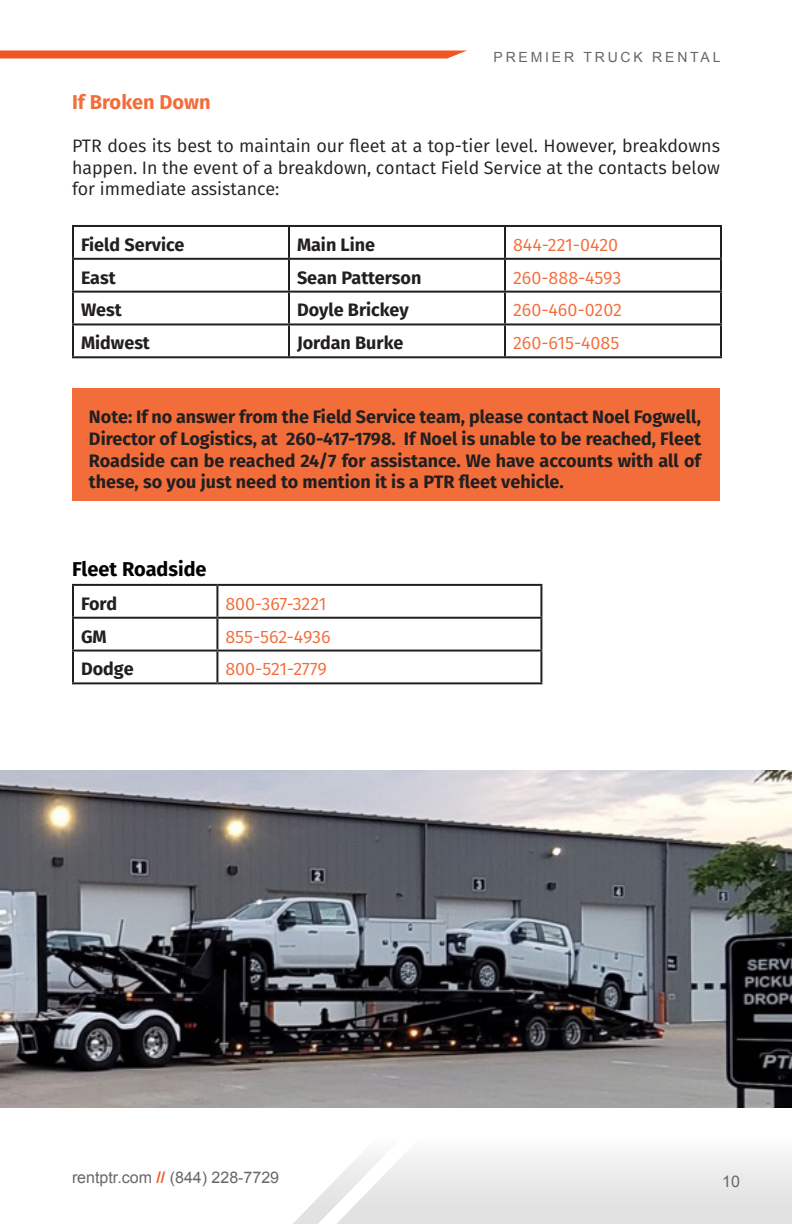
<style>
.page{position:relative;width:792px;height:1224px;background:#fff}
.page>*{position:absolute;margin:0;border:0;box-sizing:border-box;transform-origin:0 0}
.t1{font:700 20px "Fira Sans";color:#000}
.t2{font:700 20px "Fira Sans";color:#f26d3a}
.t3{font:700 18px/21.6px "Fira Sans";color:#231f20;text-align:justify}
.t4{font:18px/21.6px "Fira Sans";color:#231f20;text-align:justify}
.t5{font:18px "Fira Sans";color:#f26d3a}
.t6{font:16px "Arial";color:#67676a}
.t7{font:14px "Arial";letter-spacing:.2em;color:#67676a}
.s1{font-weight:700;color:#f15622}
</style>
<div class="page">
<hr style="left:72px;top:225px;width:217px;height:2px;background:#231f20">
<hr style="left:72px;top:227px;width:2px;height:31px;background:#231f20">
<hr style="left:289px;top:225px;width:216px;height:2px;background:#231f20">
<hr style="left:288px;top:227px;width:2px;height:31px;background:#231f20">
<hr style="left:505px;top:225px;width:217px;height:2px;background:#231f20">
<hr style="left:504px;top:227px;width:2px;height:31px;background:#231f20">
<hr style="left:720px;top:227px;width:2px;height:31px;background:#231f20">
<hr style="left:72px;top:258px;width:217px;height:2px;background:#231f20">
<hr style="left:72px;top:260px;width:2px;height:31px;background:#231f20">
<hr style="left:289px;top:258px;width:216px;height:2px;background:#231f20">
<hr style="left:288px;top:260px;width:2px;height:31px;background:#231f20">
<hr style="left:505px;top:258px;width:217px;height:2px;background:#231f20">
<hr style="left:504px;top:260px;width:2px;height:31px;background:#231f20">
<hr style="left:720px;top:260px;width:2px;height:31px;background:#231f20">
<hr style="left:72px;top:291px;width:217px;height:2px;background:#231f20">
<hr style="left:72px;top:293px;width:2px;height:30px;background:#231f20">
<hr style="left:289px;top:291px;width:216px;height:2px;background:#231f20">
<hr style="left:288px;top:293px;width:2px;height:30px;background:#231f20">
<hr style="left:505px;top:291px;width:217px;height:2px;background:#231f20">
<hr style="left:504px;top:293px;width:2px;height:30px;background:#231f20">
<hr style="left:720px;top:293px;width:2px;height:30px;background:#231f20">
<hr style="left:72px;top:323px;width:217px;height:2px;background:#231f20">
<hr style="left:72px;top:325px;width:2px;height:31px;background:#231f20">
<hr style="left:289px;top:323px;width:216px;height:2px;background:#231f20">
<hr style="left:288px;top:325px;width:2px;height:31px;background:#231f20">
<hr style="left:505px;top:323px;width:217px;height:2px;background:#231f20">
<hr style="left:504px;top:325px;width:2px;height:31px;background:#231f20">
<hr style="left:720px;top:325px;width:2px;height:31px;background:#231f20">
<hr style="left:72px;top:356px;width:217px;height:2px;background:#231f20">
<hr style="left:289px;top:356px;width:216px;height:2px;background:#231f20">
<hr style="left:505px;top:356px;width:217px;height:2px;background:#231f20">
<hr style="left:72px;top:584px;width:145px;height:2px;background:#231f20">
<hr style="left:72px;top:586px;width:2px;height:31px;background:#231f20">
<hr style="left:217px;top:584px;width:325px;height:2px;background:#231f20">
<hr style="left:216px;top:586px;width:2px;height:31px;background:#231f20">
<hr style="left:540px;top:586px;width:2px;height:31px;background:#231f20">
<hr style="left:72px;top:617px;width:145px;height:2px;background:#231f20">
<hr style="left:72px;top:619px;width:2px;height:31px;background:#231f20">
<hr style="left:217px;top:617px;width:325px;height:2px;background:#231f20">
<hr style="left:216px;top:619px;width:2px;height:31px;background:#231f20">
<hr style="left:540px;top:619px;width:2px;height:31px;background:#231f20">
<hr style="left:217px;top:650px;width:325px;height:2px;background:#231f20">
<hr style="left:540px;top:652px;width:2px;height:30px;background:#231f20">
<hr style="left:217px;top:682px;width:325px;height:2px;background:#231f20">
<hr style="left:72px;top:650px;width:145px;height:2px;background:#231f20">
<hr style="left:72px;top:652px;width:2px;height:30px;background:#231f20">
<hr style="left:216px;top:652px;width:2px;height:30px;background:#231f20">
<hr style="left:72px;top:682px;width:145px;height:2px;background:#231f20">
<img style="left:0;top:770px;width:792px;height:338px">
<div style="left:72px;top:389px;width:648px;height:112px;background:#f26d3a"></div>
<svg style="left:293px;top:1155px;width:499px;height:69px;fill:#e8e8e8"></svg>
<svg style="left:0;top:50px;width:467px;height:8px;background:#f26333"></svg>
<p class="t7" style="left:494px;top:48px;width:228px">PREMIER TRUCK RENTAL</p>
<p class="t2" style="left:72px;top:85px;width:140px">If Broken Down</p>
<p class="t4" style="left:72px;top:135px;width:650px">PTR does its best to maintain our fleet at a top-tier level. However, breakdowns happen. In the event of a breakdown, contact Field Service at the contacts below for immediate assistance:</p>
<p class="t3" style="left:81px;top:232px;width:105px">Field Service</p>
<p class="t3" style="left:297px;top:232px;width:80px">Main Line</p>
<p class="t5" style="left:513px;top:231px;width:107px">844-221-0420</p>
<p class="t3" style="left:81px;top:265px;width:36px">East</p>
<p class="t3" style="left:297px;top:265px;width:126px">Sean Patterson</p>
<p class="t5" style="left:513px;top:264px;width:110px">260-888-4593</p>
<p class="t3" style="left:81px;top:298px;width:42px">West</p>
<p class="t3" style="left:297px;top:298px;width:113px">Doyle Brickey</p>
<p class="t5" style="left:513px;top:297px;width:111px">260-460-0202</p>
<p class="t3" style="left:81px;top:331px;width:70px">Midwest</p>
<p class="t3" style="left:297px;top:331px;width:108px">Jordan Burke</p>
<p class="t5" style="left:513px;top:330px;width:108px">260-615-4085</p>
<p class="t3" style="left:89px;top:405px;width:614px">Note: If no answer from the Field Service team, please contact Noel Fogwell, Director of Logistics, at 260-417-1798. If Noel is unable to be reached, Fleet Roadside can be reached 24/7 for assistance. We have accounts with all of these, so you just need to mention it is a PTR fleet vehicle.</p>
<p class="t1" style="left:72px;top:552px;width:136px">Fleet Roadside</p>
<p class="t3" style="left:81px;top:591px;width:38px">Ford</p>
<p class="t5" style="left:225px;top:590px;width:103px">800-367-3221</p>
<p class="t3" style="left:81px;top:624px;width:27px">GM</p>
<p class="t5" style="left:225px;top:623px;width:107px">855-562-4936</p>
<p class="t3" style="left:81px;top:657px;width:54px">Dodge</p>
<p class="t5" style="left:225px;top:656px;width:103px">800-521-2779</p>
<p class="t6" style="left:72px;top:1167px;width:209px">rentptr.com <span class="s1">//</span> (844) 228-7729</p>
<p class="t6" style="left:722px;top:1171px;width:19px">10</p>
</div>
